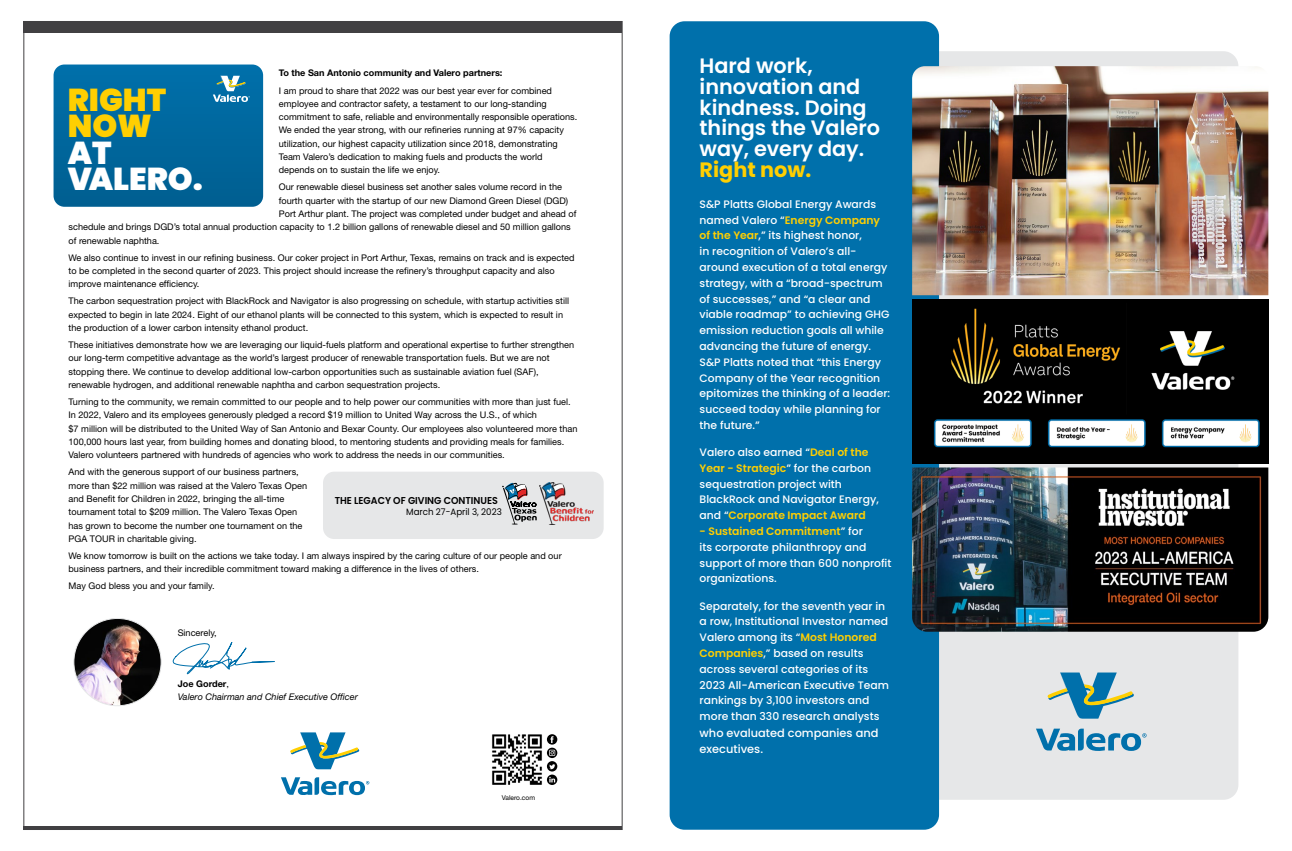
<style>
.page{position:relative;width:1292px;height:851px;background:#fff}
.page>*{position:absolute;margin:0;border:0;box-sizing:border-box;transform-origin:0 0}
.Cover_Title{font:900 31.59px/26.6px "Poppins";color:#fff}
.t1{font:600 20.82px/20.8px "Poppins";color:#fff}
.t2{font:500 11.38px/16.6px "Poppins";color:#fff}
.t3{font:500 10.85px/15.8px "Poppins";color:#fff}
.t4{font:600 9.97px "Poppins";color:#000;scale:.95 1}
.Body_Text_11pt{font:9.1px/13.3px "Helvetica Neue LT Std";color:#000}
.Body_Text_11pt-2{font:italic 9.1px/13.3px "Helvetica Neue LT Std";color:#000}
.Body_Text_11pt-3{font:700 9.1px "Helvetica Neue LT Std";color:#000}
.t5{font:9.1px "Poppins";color:#000;scale:.95 1}
.Body_Text_11pt-4{font:6.65px "Helvetica Neue LT Std";color:#000}
.s1{color:#ffcf01}
.s2{font-weight:700;font-style:normal}
.s3{font-style:normal}
.s4{font-weight:700;color:#ffcf01}
.s5{font-weight:600;color:#ffcf01}
</style>
<div class="page">
<svg style="left:24px;top:825px;width:598px;height:4px;fill:#414042"></svg>
<div style="left:24px;top:21px;width:598px;height:11px;background:#414042"></div>
<svg style="left:172px;top:642px;width:103px;height:33px"></svg>
<img style="left:74px;top:618px;width:87px;height:87px;border-radius:44px">
<div style="left:54px;top:64px;width:209px;height:143px;background:linear-gradient(to right,#00679e,#00669c);border-radius:11px"></div>
<svg style="left:213px;top:76px;width:37px;height:26px"></svg>
<svg style="left:290px;top:732px;width:69px;height:37px"></svg>
<svg style="left:281px;top:777px;width:88px;height:18px"></svg>
<img style="left:492px;top:734px;width:55px;height:51px">
<svg style="left:547px;top:734px;width:10px;height:51px"></svg>
<div style="left:323px;top:471px;width:280px;height:68px;background:#e6e7e8;border-radius:11px"></div>
<img style="left:539px;top:482px;width:54px;height:42px">
<svg style="left:502px;top:482px;width:35px;height:42px"></svg>
<div style="left:939px;top:51px;width:299px;height:748px;background:#e6e7e8"></div>
<div style="left:669px;top:21px;width:270px;height:808px;background:#0070ab;border-radius:15px"></div>
<img style="left:912px;top:299px;width:356px;height:164px">
<img style="left:912px;top:467px;width:356px;height:164px">
<img style="left:912px;top:66px;width:356px;height:229px">
<svg style="left:1047px;top:672px;width:86px;height:46px;background:#90b7bd"></svg>
<svg style="left:1036px;top:728px;width:110px;height:23px;background:#7db0cc"></svg>
<p class="Body_Text_11pt-3" style="left:279px;top:68px;width:225px">To the San Antonio community and Valero partners:</p>
<p class="Body_Text_11pt" style="left:279px;top:83px;width:300px">I am proud to share that 2022 was our best year ever for combined employee and contractor safety, a testament to our long-standing commitment to safe, reliable and environmentally responsible operations.<br>We ended the year strong, with our refineries running at 97% capacity utilization, our highest capacity utilization since 2018, demonstrating Team Valero’s dedication to making fuels and products the world depends on to sustain the life we enjoy.</p>
<p class="Body_Text_11pt" style="left:279px;top:180px;width:285px">Our renewable diesel business set another sales volume record in the</p>
<p class="Body_Text_11pt" style="left:279px;top:194px;width:291px">fourth quarter with the startup of our new Diamond Green Diesel (DGD)</p>
<p class="Body_Text_11pt" style="left:279px;top:207px;width:299px">Port Arthur plant. The project was completed under budget and ahead of</p>
<p class="Body_Text_11pt" style="left:69px;top:220px;width:504px">schedule and brings DGD’s total annual production capacity to 1.2 billion gallons of renewable diesel and 50 million gallons</p>
<p class="Body_Text_11pt" style="left:69px;top:233px;width:92px">of renewable naphtha.</p>
<p class="Body_Text_11pt" style="left:69px;top:251px;width:507px">We also continue to invest in our refining business. Our coker project in Port Arthur, Texas, remains on track and is expected to be completed in the second quarter of 2023. This project should increase the refinery’s throughput capacity and also improve maintenance efficiency.</p>
<p class="Body_Text_11pt" style="left:69px;top:294px;width:502px">The carbon sequestration project with BlackRock and Navigator is also progressing on schedule, with startup activities still expected to begin in late 2024. Eight of our ethanol plants will be connected to this system, which is expected to result in the production of a lower carbon intensity ethanol product.</p>
<p class="Body_Text_11pt" style="left:69px;top:338px;width:507px">These initiatives demonstrate how we are leveraging our liquid-fuels platform and operational expertise to further strengthen our long-term competitive advantage as the world’s largest producer of renewable transportation fuels. But we are not stopping there. We continue to develop additional low-carbon opportunities such as sustainable aviation fuel (SAF), renewable hydrogen, and additional renewable naphtha and carbon sequestration projects.</p>
<p class="Body_Text_11pt" style="left:69px;top:395px;width:510px">Turning to the community, we remain committed to our people and to help power our communities with more than just fuel.<br>In 2022, Valero and its employees generously pledged a record $19 million to United Way across the U.S., of which<br>$7 million will be distributed to the United Way of San Antonio and Bexar County. Our employees also volunteered more than 100,000 hours last year, from building homes and donating blood, to mentoring students and providing meals for families.<br>Valero volunteers partnered with hundreds of agencies who work to address the needs in our communities.</p>
<p class="Body_Text_11pt" style="left:69px;top:465px;width:240px">And with the generous support of our business partners, more than $22 million was raised at the Valero Texas Open and Benefit for Children in 2022, bringing the all-time tournament total to $209 million. The Valero Texas Open has grown to become the number one tournament on the PGA TOUR in charitable giving.</p>
<p class="Body_Text_11pt" style="left:69px;top:549px;width:494px">We know tomorrow is built on the actions we take today. I am always inspired by the caring culture of our people and our business partners, and their incredible commitment toward making a difference in the lives of others.</p>
<p class="Body_Text_11pt" style="left:69px;top:579px;width:147px">May God bless you and your family.</p>
<p class="Cover_Title" style="left:68px;top:86px;width:137px"><span class="s1">RIGHT<br>NOW<br></span>AT<br>VALERO.</p>
<p class="t4" style="left:335px;top:495px;width:173px">THE LEGACY OF GIVING CONTINUES</p>
<p class="t5" style="left:406px;top:507px;width:102px">March 27-April 3, 2023</p>
<p class="Body_Text_11pt" style="left:178px;top:626px;width:41px">Sincerely,</p>
<p class="Body_Text_11pt-2" style="left:178px;top:676px;width:182px"><span class="s2">Joe Gorder</span><span class="s3">,<br></span>Valero Chairman and Chief Executive Officer</p>
<p class="Body_Text_11pt-4" style="left:502px;top:793px;width:35px">Valero.com</p>
<p class="t1" style="left:699px;top:55px;width:182px">Hard work, innovation and kindness. Doing things the Valero way, every day.<br><span class="s4">Right now.</span></p>
<p class="t3" style="left:699px;top:196px;width:192px">S&amp;P Platts Global Energy Awards named Valero “<span class="s5">Energy Company of the Year</span>,” its highest honor,<br>in recognition of Valero’s all&shy;around execution of a total energy strategy, with a “broad-spectrum of successes,” and “a clear and viable roadmap” to achieving GHG emission reduction goals all while advancing the future of energy.<br>S&amp;P Platts noted that “this Energy<br>Company of the Year recognition epitomizes the thinking of a leader: succeed today while planning for the future.”</p>
<p class="t3" style="left:699px;top:444px;width:181px">Valero also earned “<span class="s5">Deal of the<br>Year - Strategic</span>” for the carbon sequestration project with<br>BlackRock and Navigator Energy, and “<span class="s5">Corporate Impact Award</span></p>
<p class="t3" style="left:699px;top:523px;width:193px"><span class="s5">- Sustained Commitment</span>” for<br>its corporate philanthropy and support of more than 600 nonprofit organizations.</p>
<p class="t3" style="left:699px;top:598px;width:191px">Separately, for the seventh year in a row, Institutional Investor named<br>Valero among its “<span class="s5">Most Honored<br>Companies</span>,” based on results across several categories of its<br>2023 All-American Executive Team rankings by 3,100 investors and more than 330 research analysts</p>
<p class="t2" style="left:699px;top:724px;width:180px">who evaluated companies and executives.</p>
</div>
